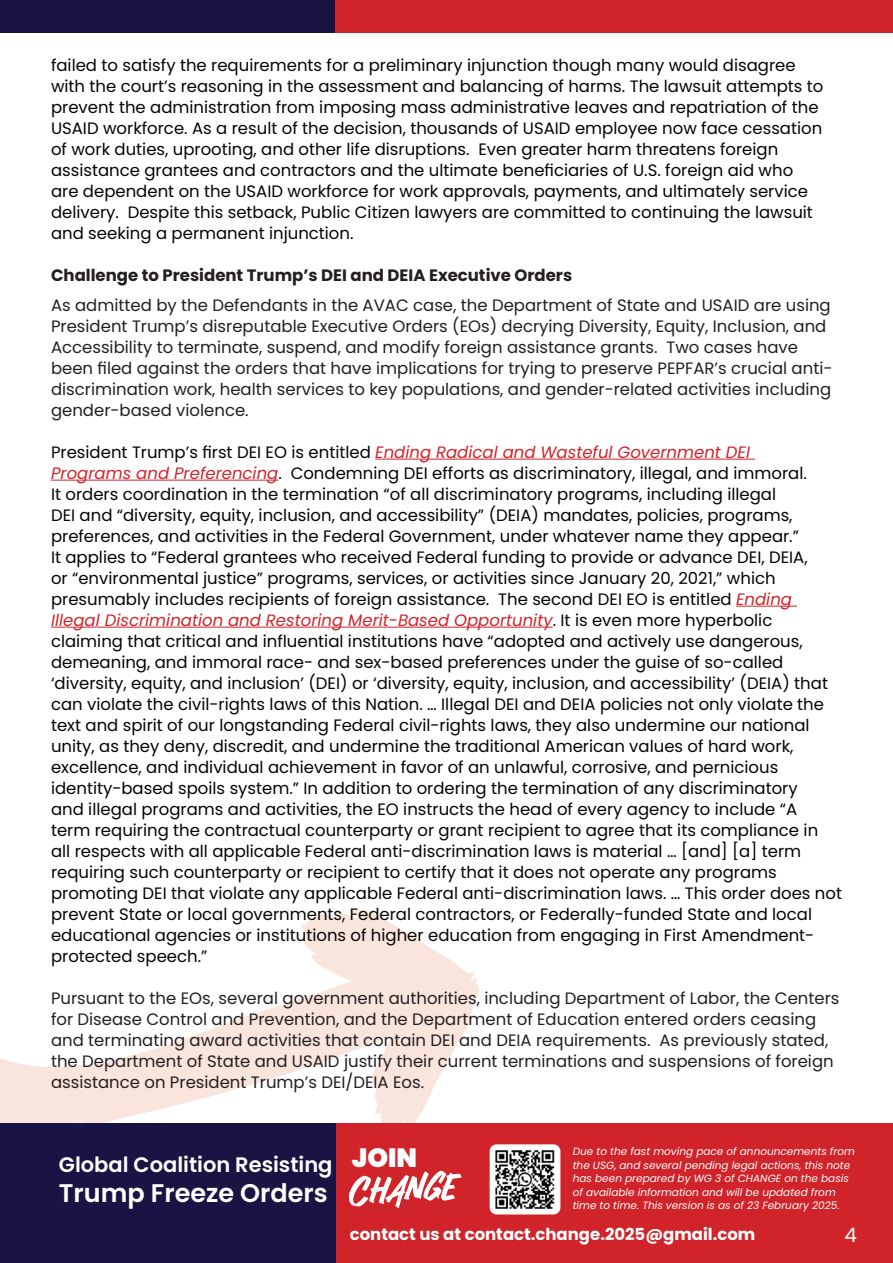
<style>
.page{position:relative;width:893px;height:1263px;background:#fff}
.page>*{position:absolute;margin:0;border:0;box-sizing:border-box;transform-origin:0 0}
.t1{font:900 26.4px "Poppins";color:#fff}
.t2{font:600 25.5px "Poppins";color:#fff}
.t3{font:600 21px "Poppins";color:#fff}
.t4{font:19.8px "Poppins";color:#fff}
.t5{font:16.5px/21px "Poppins";color:#040503}
.t6{font:16.5px/21px "Poppins";color:#231f20}
.t7{font:700 16.5px "Poppins";color:#231f20}
.t8{font:700 16.5px "Poppins";color:#fff}
.t9{font:italic 10.5px/13.5px "Poppins";color:#fff}
.s1{font-style:italic;color:#d1232a}
</style>
<div class="page">
<svg style="left:0;top:909px;width:483px;height:215px"></svg>
<div style="left:0;top:0;width:893px;height:32px;background:#d1232a"></div>
<div style="left:0;top:0;width:335px;height:32px;background:#191443"></div>
<div style="left:0;top:1124px;width:893px;height:139px;background:#d1232a"></div>
<div style="left:0;top:1124px;width:335px;height:139px;background:#191443"></div>
<svg style="left:348px;top:1171px;width:114px;height:37px"></svg>
<img style="left:490px;top:1144px;width:70px;height:70px">
<hr style="left:375px;top:459px;width:380px;height:1px;background:#d1232a">
<hr style="left:51px;top:480px;width:227px;height:1px;background:#d1232a">
<hr style="left:736px;top:606px;width:61px;height:1px;background:#d1232a">
<hr style="left:51px;top:627px;width:502px;height:1px;background:#d1232a">
<p class="t5" style="left:51px;top:55px;width:774px">failed to satisfy the requirements for a preliminary injunction though many would disagree with the court’s reasoning in the assessment and balancing of harms. The lawsuit attempts to prevent the administration from imposing mass administrative leaves and repatriation of the USAID workforce. As a result of the decision, thousands of USAID employee now face cessation of work duties, uprooting, and other life disruptions. Even greater harm threatens foreign assistance grantees and contractors and the ultimate beneficiaries of U.S. foreign aid who are dependent on the USAID workforce for work approvals, payments, and ultimately service delivery. Despite this setback, Public Citizen lawyers are committed to continuing the lawsuit and seeking a permanent injunction.</p>
<p class="t7" style="left:51px;top:266px;width:523px">Challenge to President Trump’s DEI and DEIA Executive Orders</p>
<p class="t6" style="left:51px;top:295px;width:783px">As admitted by the Defendants in the AVAC case, the Department of State and USAID are using President Trump’s disreputable Executive Orders (EOs) decrying Diversity, Equity, Inclusion, and Accessibility to terminate, suspend, and modify foreign assistance grants. Two cases have been filed against the orders that have implications for trying to preserve PEPFAR’s crucial anti&shy;discrimination work, health services to key populations, and gender-related activities including gender-based violence.</p>
<p class="t5" style="left:51px;top:442px;width:792px">President Trump’s first DEI EO is entitled <span class="s1">Ending Radical and Wasteful Government DEI<br>Programs and Preferencing</span>. Condemning DEI efforts as discriminatory, illegal, and immoral.<br>It orders coordination in the termination “of all discriminatory programs, including illegal<br>DEI and “diversity, equity, inclusion, and accessibility” (DEIA) mandates, policies, programs, preferences, and activities in the Federal Government, under whatever name they appear.”<br>It applies to “Federal grantees who received Federal funding to provide or advance DEI, DEIA,<br>or “environmental justice” programs, services, or activities since January 20, 2021,” which presumably includes recipients of foreign assistance. The second DEI EO is entitled <span class="s1">Ending Illegal Discrimination and Restoring Merit-Based Opportunity</span>. It is even more hyperbolic claiming that critical and influential institutions have “adopted and actively use dangerous, demeaning, and immoral race- and sex-based preferences under the guise of so-called ‘diversity, equity, and inclusion’ (DEI) or ‘diversity, equity, inclusion, and accessibility’ (DEIA) that can violate the civil-rights laws of this Nation. … Illegal DEI and DEIA policies not only violate the text and spirit of our longstanding Federal civil-rights laws, they also undermine our national unity, as they deny, discredit, and undermine the traditional American values of hard work, excellence, and individual achievement in favor of an unlawful, corrosive, and pernicious identity-based spoils system.” In addition to ordering the termination of any discriminatory<br>and illegal programs and activities, the EO instructs the head of every agency to include “A<br>term requiring the contractual counterparty or grant recipient to agree that its compliance in<br>all respects with all applicable Federal anti-discrimination laws is material … [and] [a] term requiring such counterparty or recipient to certify that it does not operate any programs promoting DEI that violate any applicable Federal anti-discrimination laws. … This order does not prevent State or local governments, Federal contractors, or Federally-funded State and local educational agencies or institutions of higher education from engaging in First Amendment&shy;protected speech.”</p>
<p class="t6" style="left:51px;top:988px;width:790px">Pursuant to the EOs, several government authorities, including Department of Labor, the Centers for Disease Control and Prevention, and the Department of Education entered orders ceasing and terminating award activities that contain DEI and DEIA requirements. As previously stated, the Department of State and USAID justify their current terminations and suspensions of foreign assistance on President Trump’s DEI/DEIA Eos.</p>
<p class="t3" style="left:59px;top:1156px;width:275px">Global Coalition Resisting</p>
<h2 class="t2" style="left:59px;top:1182px;width:270px">Trump Freeze Orders</h2>
<p class="t9" style="left:573px;top:1146px;width:284px">Due to the fast moving pace of announcements from the USG, and several pending legal actions, this note has been prepared by WG 3 of CHANGE on the basis of available information and will be updated from time to time. This version is as of 23 February 2025.</p>
<p class="t8" style="left:350px;top:1225px;width:407px">contact us at contact.change.2025@gmail.com</p>
<h1 class="t1" style="left:352px;top:1143px;width:67px">JOIN</h1>
<p class="t4" style="left:844px;top:1223px;width:14px">4</p>
</div>
